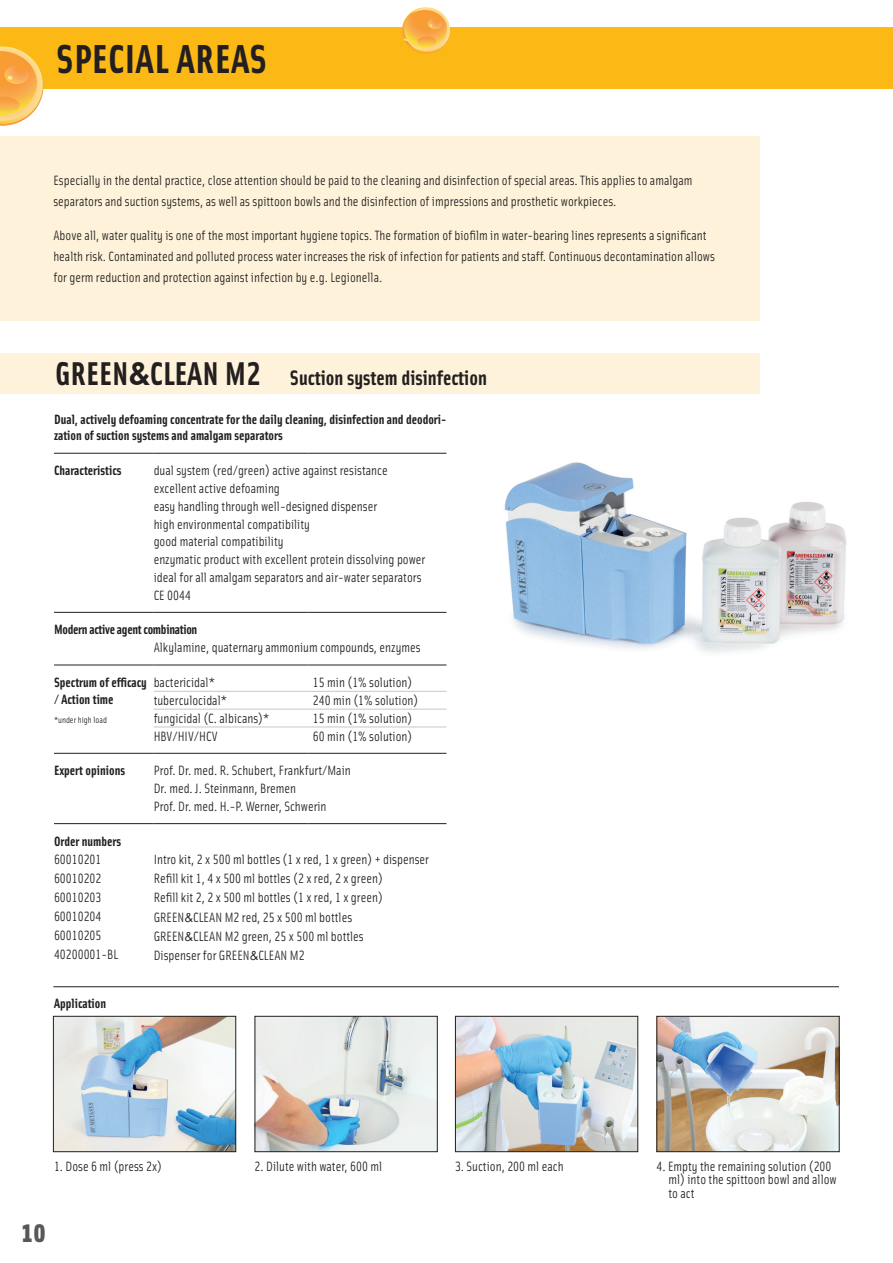
<style>
.page{position:relative;width:893px;height:1263px;background:#fff}
.page>*{position:absolute;margin:0;border:0;box-sizing:border-box;transform-origin:0 0}
.t1{font:40.5px "Solex Bold Lining";letter-spacing:.01em;color:#231f20}
.t2{font:33px "Solex Bold Lining";color:#231f20}
.t3{font:25.5px "Solex Black Lining";color:#57585a}
.t4{font:21px "Solex Bold Lining";color:#231f20}
.t5{font:13.5px/17.7px "Solex Regular Lining";color:#231f20}
.t6{font:13.5px/16.5px "Solex Bold Lining";color:#231f20}
.t7{font:13.5px "Solex Bold Lining";letter-spacing:-.02em;color:#231f20}
.t8{font:9px "Solex Regular Lining";color:#231f20}
.s1{font-family:"Futura";font-weight:800;font-size:30px}
.s2{font-family:"Futura"}
</style>
<div class="page">
<div style="left:0;top:27px;width:893px;height:61px;background:#fcb814"></div>
<div style="left:0;top:136px;width:759px;height:184px;background:#fef3da"></div>
<img style="left:0;top:46px;width:44px;height:80px">
<img style="left:402px;top:7px;width:43px;height:47px">
<img style="left:504px;top:462px;width:343px;height:191px">
<div style="left:0;top:353px;width:759px;height:40px;background:#fef3da"></div>
<img style="left:257px;top:1018px;width:179px;height:132px">
<div style="left:255px;top:1016px;width:183px;height:136px;border:1px solid #231f20"></div>
<img style="left:55px;top:1018px;width:179px;height:132px">
<div style="left:53px;top:1016px;width:183px;height:136px;border:1px solid #231f20"></div>
<img style="left:658px;top:1018px;width:180px;height:132px">
<div style="left:656px;top:1016px;width:184px;height:136px;border:1px solid #231f20"></div>
<img style="left:457px;top:1018px;width:179px;height:132px">
<div style="left:455px;top:1016px;width:183px;height:136px;border:1px solid #231f20"></div>
<hr style="left:53px;top:986px;width:786px;height:1px;background:#231f20">
<hr style="left:54px;top:665px;width:100px;height:1px;background:#231f20">
<hr style="left:154px;top:665px;width:155px;height:1px;background:#231f20">
<hr style="left:309px;top:665px;width:137px;height:1px;background:#231f20">
<hr style="left:54px;top:753px;width:100px;height:1px;background:#231f20">
<hr style="left:154px;top:753px;width:155px;height:1px;background:#231f20">
<hr style="left:309px;top:753px;width:137px;height:1px;background:#231f20">
<hr style="left:54px;top:823px;width:100px;height:1px;background:#231f20">
<hr style="left:154px;top:823px;width:155px;height:1px;background:#231f20">
<hr style="left:309px;top:823px;width:137px;height:1px;background:#231f20">
<hr style="left:54px;top:453px;width:100px;height:1px;background:#231f20">
<hr style="left:154px;top:453px;width:155px;height:1px;background:#231f20">
<hr style="left:309px;top:453px;width:137px;height:1px;background:#231f20">
<hr style="left:54px;top:612px;width:100px;height:1px;background:#231f20">
<hr style="left:154px;top:612px;width:155px;height:1px;background:#231f20">
<hr style="left:309px;top:612px;width:137px;height:1px;background:#231f20">
<hr style="left:154px;top:691px;width:155px;height:1px;background:#c7c8ca">
<hr style="left:309px;top:691px;width:137px;height:1px;background:#c7c8ca">
<hr style="left:154px;top:709px;width:155px;height:1px;background:#c7c8ca">
<hr style="left:309px;top:709px;width:137px;height:1px;background:#c7c8ca">
<hr style="left:154px;top:727px;width:155px;height:1px;background:#c7c8ca">
<hr style="left:309px;top:727px;width:137px;height:1px;background:#c7c8ca">
<h1 class="t1" style="left:56px;top:32px;width:212px">SPECIAL AREAS</h1>
<p class="t5" style="left:53px;top:170px;width:641px;line-height:21px">Especially in the dental practice, close attention should be paid to the cleaning and disinfection of special areas. This applies to amalgam separators and suction systems, as well as spittoon bowls and the disinfection of impressions and prosthetic workpieces.</p>
<p class="t5" style="left:53px;top:225px;width:663px;line-height:21px">Above all, water quality is one of the most important hygiene topics. The formation of biofilm in water-bearing lines represents a significant health risk. Contaminated and polluted process water increases the risk of infection for patients and staff. Continuous decontamination allows for germ reduction and protection against infection by e.g. Legionella.</p>
<h2 class="t2" style="left:55px;top:352px;width:207px">GREEN<span class="s1">&amp;</span>CLEAN M2</h2>
<h3 class="t4" style="left:290px;top:364px;width:199px">Suction system disinfection</h3>
<p class="t6" style="left:54px;top:410px;width:394px">Dual, actively defoaming concentrate for the daily cleaning, disinfection and deodori&shy;zation of suction systems and amalgam separators</p>
<p class="t6" style="left:54px;top:462px;width:69px">Characteristics</p>
<p class="t5" style="left:154px;top:461px;width:273px">dual system (red/green) active against resistance excellent active defoaming<br>easy handling through well-designed dispenser<br>high environmental compatibility<br>good material compatibility<br>enzymatic product with excellent protein dissolving power ideal for all amalgam separators and air-water separators CE 0044</p>
<p class="t7" style="left:54px;top:621px;width:145px">Modern active agent combination</p>
<p class="t5" style="left:154px;top:638px;width:268px">Alkylamine, quaternary ammonium compounds, enzymes</p>
<p class="t6" style="left:54px;top:673px;width:94px">Spectrum of efficacy / Action time</p>
<p class="t8" style="left:54px;top:714px;width:54px">*under high load</p>
<p class="t5" style="left:154px;top:673px;width:63px">bactericidal*</p>
<p class="t5" style="left:313px;top:673px;width:101px">15 min (1% solution)</p>
<p class="t5" style="left:154px;top:691px;width:75px">tuberculocidal*</p>
<p class="t5" style="left:313px;top:691px;width:107px">240 min (1% solution)</p>
<p class="t5" style="left:154px;top:709px;width:117px">fungicidal (C. albicans)*</p>
<p class="t5" style="left:313px;top:709px;width:101px">15 min (1% solution)</p>
<p class="t5" style="left:154px;top:726px;width:65px">HBV/HIV/HCV</p>
<p class="t5" style="left:313px;top:726px;width:101px">60 min (1% solution)</p>
<p class="t6" style="left:54px;top:762px;width:73px">Expert opinions</p>
<p class="t5" style="left:154px;top:761px;width:199px">Prof. Dr. med. R. Schubert, Frankfurt/Main<br>Dr. med. J. Steinmann, Bremen<br>Prof. Dr. med. H.-P. Werner, Schwerin</p>
<p class="t6" style="left:54px;top:832px;width:69px">Order numbers</p>
<p class="t5" style="left:54px;top:849px;width:49px">60010201</p>
<p class="t5" style="left:154px;top:849px;width:277px">Intro kit, 2 x 500 ml bottles (1 x red, 1 x green) + dispenser</p>
<p class="t5" style="left:54px;top:869px;width:49px">60010202</p>
<p class="t5" style="left:154px;top:869px;width:231px">Refill kit 1, 4 x 500 ml bottles (2 x red, 2 x green)</p>
<p class="t5" style="left:54px;top:888px;width:49px">60010203</p>
<p class="t5" style="left:154px;top:888px;width:231px">Refill kit 2, 2 x 500 ml bottles (1 x red, 1 x green)</p>
<p class="t5" style="left:54px;top:907px;width:49px">60010204</p>
<p class="t5" style="left:154px;top:908px;width:200px">GREEN<span class="s2">&amp;</span>CLEAN M2 red, 25 x 500 ml bottles</p>
<p class="t5" style="left:54px;top:926px;width:49px">60010205</p>
<p class="t5" style="left:154px;top:927px;width:212px">GREEN<span class="s2">&amp;</span>CLEAN M2 green, 25 x 500 ml bottles</p>
<p class="t5" style="left:54px;top:945px;width:66px">40200001-BL</p>
<p class="t5" style="left:154px;top:946px;width:153px">Dispenser for GREEN<span class="s2">&amp;</span>CLEAN M2</p>
<p class="t6" style="left:54px;top:995px;width:54px">Application</p>
<h3 class="t3" style="left:21px;top:1215px;width:26px">10</h3>
<p class="t5" style="left:54px;top:1156px;width:110px">1. Dose 6 ml (press 2x)</p>
<p class="t5" style="left:255px;top:1156px;width:129px">2. Dilute with water, 600 ml</p>
<p class="t5" style="left:668px;top:1159px;width:170px;line-height:13.5px;text-indent:-12px">4. Empty the remaining solution (200 ml) into the spittoon bowl and allow to act</p>
<p class="t5" style="left:455px;top:1156px;width:110px">3. Suction, 200 ml each</p>
</div>
